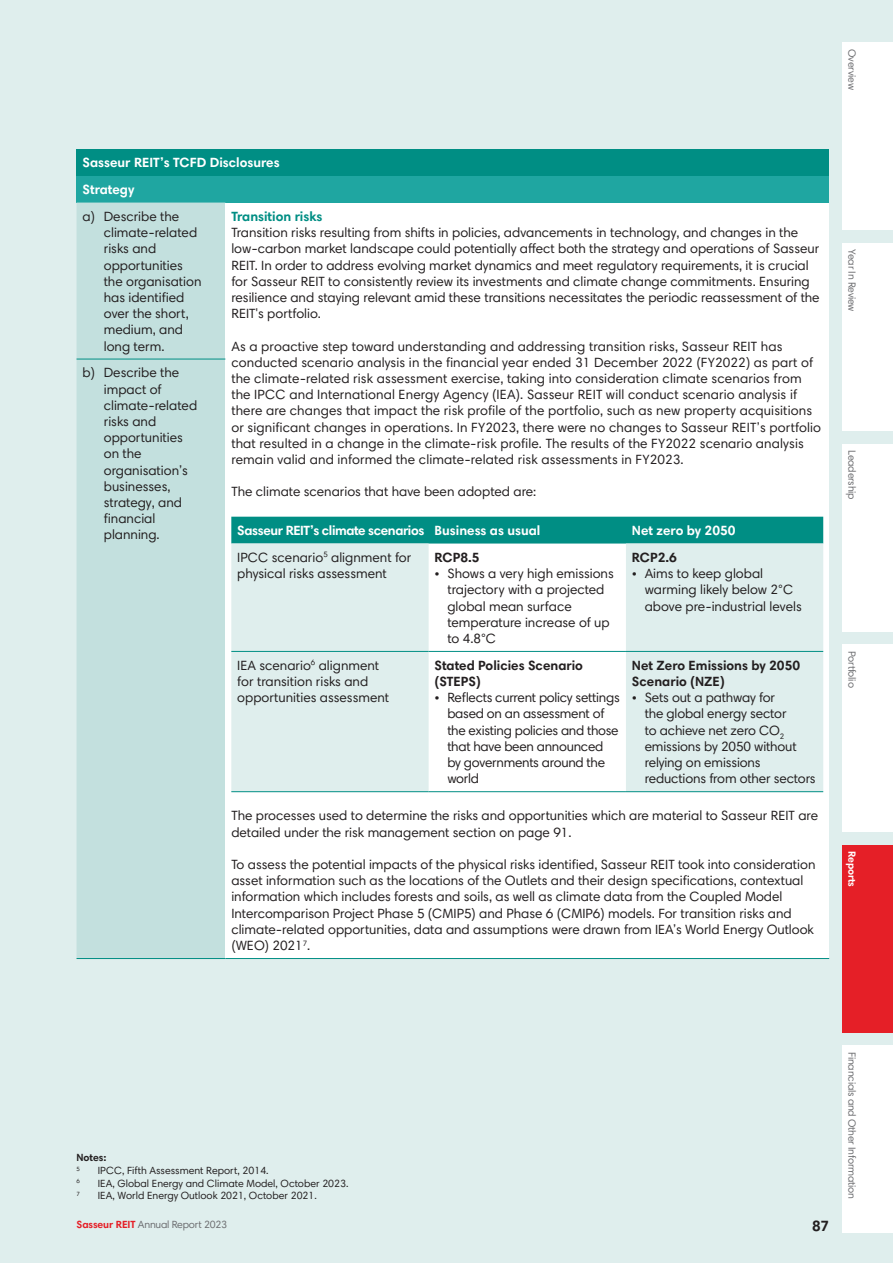
<style>
.page{position:relative;width:893px;height:1263px;background:#dfeeed}
.page>*{position:absolute;margin:0;border:0;box-sizing:border-box;transform-origin:0 0}
.t1{font:700 15px "Harmonia Sans Pro";color:#231f20}
.t2{font:13.5px/16.2px "Harmonia Sans Pro";color:#231f20}
.t3{font:13.5px/16.2px "Harmonia Sans Pro";letter-spacing:-.02em;color:#231f20}
.t4{font:700 13.5px/16.2px "Harmonia Sans Pro";color:#231f20}
.t5{font:700 13.5px "Harmonia Sans Pro";color:#fff}
.t6{font:700 13.5px "Harmonia Sans Pro";letter-spacing:-.03em;color:#fff}
.t7{font:700 13.5px "Harmonia Sans Pro";color:#008e84}
.t8{font:10.5px "Harmonia Sans Pro";color:#231f20}
.t9{font:10.5px "Harmonia Sans Pro";letter-spacing:-.02em;color:#6c6d70}
.t10{font:700 10.5px "Harmonia Sans Pro";letter-spacing:-.02em;color:#fff}
.t11{font:700 10.5px "Harmonia Sans Pro";color:#231f20}
.t12{font:6.15px "Harmonia Sans Pro";color:#231f20}
.s1{font-weight:700;color:#e51f27}
</style>
<div class="page">
<div style="left:842px;top:243px;width:51px;height:188px;background:#fff"></div>
<div style="left:842px;top:444px;width:51px;height:187px;background:#fff"></div>
<div style="left:842px;top:644px;width:51px;height:188px;background:#fff"></div>
<div style="left:842px;top:845px;width:51px;height:187px;background:#e51f27"></div>
<div style="left:842px;top:1045px;width:51px;height:188px;background:#fff"></div>
<div style="left:842px;top:43px;width:51px;height:187px;background:#fff"></div>
<div style="left:77px;top:149px;width:752px;height:27px;background:#008e84"></div>
<div style="left:77px;top:176px;width:752px;height:27px;background:#1fa6a1"></div>
<div style="left:77px;top:203px;width:148px;height:755px;background:#c3e0de"></div>
<div style="left:225px;top:203px;width:604px;height:755px;background:#fff"></div>
<hr style="left:77px;top:359px;width:148px;height:1px;background:#008e84">
<hr style="left:225px;top:958px;width:604px;height:1px;background:#008e84">
<hr style="left:77px;top:958px;width:148px;height:1px;background:#008e84">
<div style="left:231px;top:517px;width:592px;height:26px;background:#008e84"></div>
<svg style="left:231px;top:543px;width:592px;height:248px;fill:#dfeeed"></svg>
<hr style="left:231px;top:651px;width:198px;height:1px;background:#008e84">
<hr style="left:429px;top:651px;width:197px;height:1px;background:#008e84">
<hr style="left:626px;top:651px;width:197px;height:1px;background:#008e84">
<hr style="left:231px;top:791px;width:198px;height:1px;background:#008e84">
<hr style="left:429px;top:791px;width:197px;height:1px;background:#008e84">
<hr style="left:626px;top:791px;width:197px;height:1px;background:#008e84">
<p class="t9" style="left:859px;top:49px;width:42px;rotate:90deg">Overview</p>
<p class="t5" style="left:83px;top:154px;width:199px">Sasseur REIT’s TCFD Disclosures</p>
<p class="t5" style="left:83px;top:181px;width:53px">Strategy</p>
<p class="t2" style="left:104px;top:208px;width:99px;text-indent:-21px">a) Describe the climate-related risks and opportunities the organisation has identified over the short, medium, and long term.</p>
<p class="t7" style="left:231px;top:208px;width:93px">Transition risks</p>
<p class="t2" style="left:231px;top:224px;width:590px">Transition risks resulting from shifts in policies, advancements in technology, and changes in the low-carbon market landscape could potentially affect both the strategy and operations of Sasseur REIT. In order to address evolving market dynamics and meet regulatory requirements, it is crucial for Sasseur REIT to consistently review its investments and climate change commitments. Ensuring resilience and staying relevant amid these transitions necessitates the periodic reassessment of the REIT's portfolio.</p>
<p class="t2" style="left:231px;top:338px;width:591px">As a proactive step toward understanding and addressing transition risks, Sasseur REIT has conducted scenario analysis in the financial year ended 31 December 2022 (FY2022) as part of the climate-related risk assessment exercise, taking into consideration climate scenarios from the IPCC and International Energy Agency (IEA). Sasseur REIT will conduct scenario analysis if there are changes that impact the risk profile of the portfolio, such as new property acquisitions or significant changes in operations. In FY2023, there were no changes to Sasseur REIT’s portfolio that resulted in a change in the climate-risk profile. The results of the FY2022 scenario analysis remain valid and informed the climate-related risk assessments in FY2023.</p>
<p class="t2" style="left:231px;top:483px;width:306px">The climate scenarios that have been adopted are:</p>
<p class="t2" style="left:104px;top:364px;width:95px;text-indent:-21px">b) Describe the impact of climate-related risks and opportunities on the organisation’s businesses, strategy, and financial planning.</p>
<p class="t6" style="left:237px;top:522px;width:188px">Sasseur REIT’s climate scenarios</p>
<p class="t5" style="left:435px;top:522px;width:107px">Business as usual</p>
<p class="t5" style="left:632px;top:522px;width:105px">Net zero by 2050</p>
<p class="t2" style="left:237px;top:549px;width:176px">IPCC scenario<sup>5</sup> alignment for physical risks assessment</p>
<p class="t4" style="left:435px;top:549px;width:47px">RCP8.5</p>
<p class="t4" style="left:632px;top:549px;width:47px">RCP2.6</p>
<p class="t2" style="left:645px;top:565px;width:159px;text-indent:-13px">• Aims to keep global warming likely below 2°C above pre-industrial levels</p>
<p class="t2" style="left:447px;top:565px;width:168px;text-indent:-13px">• Shows a very high emissions trajectory with a projected global mean surface temperature increase of up to 4.8°C</p>
<p class="t2" style="left:237px;top:657px;width:153px">IEA scenario<sup>6</sup> alignment for transition risks and opportunities assessment</p>
<p class="t4" style="left:435px;top:657px;width:150px">Stated Policies Scenario (STEPS)</p>
<p class="t3" style="left:447px;top:689px;width:174px;text-indent:-13px">• Reflects current policy settings based on an assessment of the existing policies and those that have been announced by governments around the world</p>
<p class="t4" style="left:632px;top:657px;width:170px">Net Zero Emissions by 2050<br>Scenario (NZE)</p>
<p class="t2" style="left:645px;top:689px;width:172px;text-indent:-13px">• Sets out a pathway for<br>the global energy sector<br>to achieve net zero CO<sub>2 </sub>emissions by 2050 without relying on emissions reductions from other sectors</p>
<p class="t2" style="left:231px;top:807px;width:588px">The processes used to determine the risks and opportunities which are material to Sasseur REIT are detailed under the risk management section on page 91.</p>
<p class="t2" style="left:231px;top:856px;width:586px">To assess the potential impacts of the physical risks identified, Sasseur REIT took into consideration asset information such as the locations of the Outlets and their design specifications, contextual information which includes forests and soils, as well as climate data from the Coupled Model Intercomparison Project Phase 5 (CMIP5) and Phase 6 (CMIP6) models. For transition risks and climate-related opportunities, data and assumptions were drawn from IEA’s World Energy Outlook (WEO) 2021<sup>7</sup>.</p>
<p class="t9" style="left:859px;top:249px;width:64px;rotate:90deg">Year In Review</p>
<p class="t9" style="left:859px;top:450px;width:51px;rotate:90deg">Leadership</p>
<p class="t9" style="left:859px;top:651px;width:39px;rotate:90deg">Portfolio</p>
<p class="t10" style="left:859px;top:851px;width:37px;rotate:90deg">Reports</p>
<p class="t11" style="left:77px;top:1151px;width:32px">Notes:</p>
<p class="t12" style="left:77px;top:1164px;width:5px">5</p>
<p class="t8" style="left:98px;top:1164px;width:172px">IPCC, Fifth Assessment Report, 2014.</p>
<p class="t12" style="left:77px;top:1177px;width:5px">6</p>
<p class="t8" style="left:98px;top:1176px;width:252px">IEA, Global Energy and Climate Model, October 2023.</p>
<p class="t12" style="left:77px;top:1190px;width:5px">7</p>
<p class="t8" style="left:98px;top:1189px;width:220px">IEA, World Energy Outlook 2021, October 2021.</p>
<p class="t9" style="left:77px;top:1218px;width:152px"><span class="s1">Sasseur REIT</span> Annual Report 2023</p>
<p class="t1" style="left:812px;top:1217px;width:19px">87</p>
<p class="t9" style="left:859px;top:1052px;width:149px;rotate:90deg">Financials and Other Information</p>
</div>
